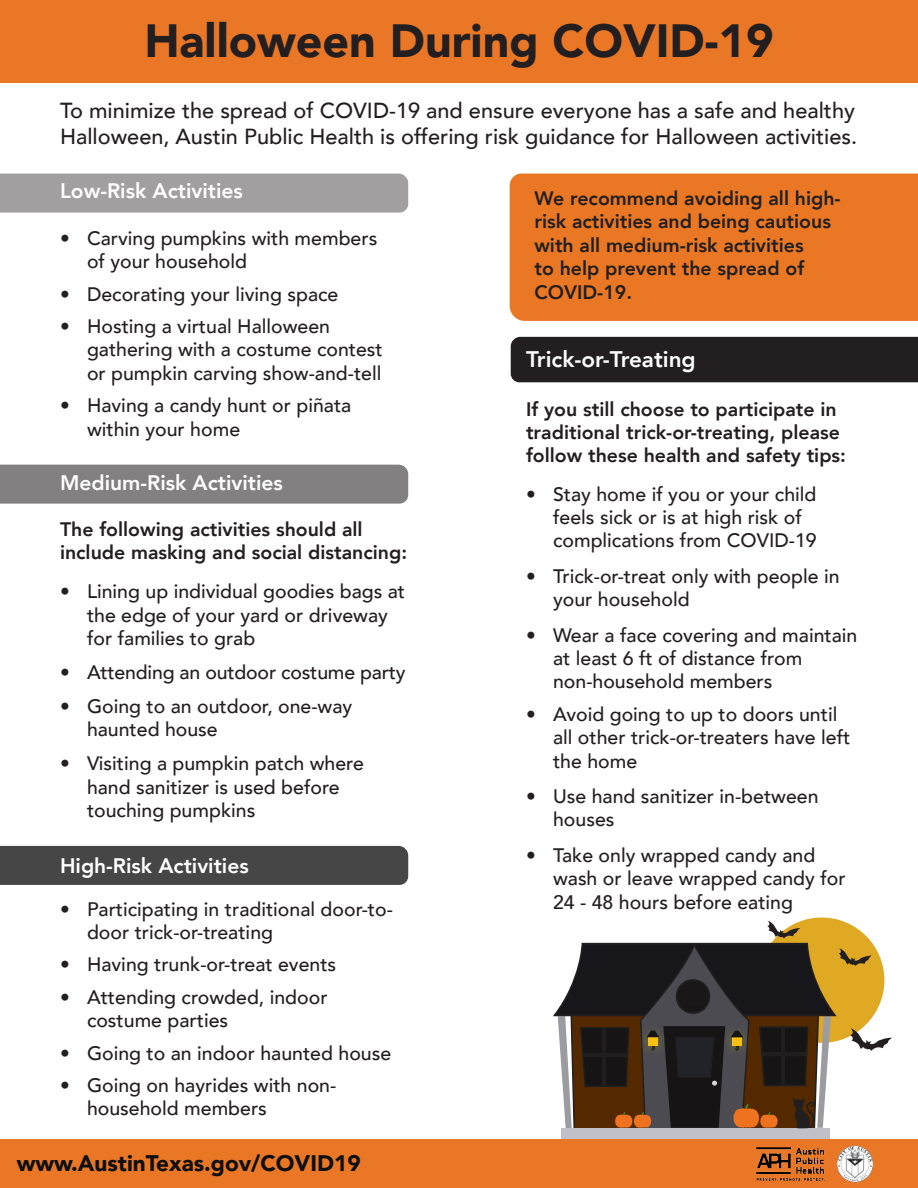
<style>
.page{position:relative;width:918px;height:1188px;background:#fff}
.page>*{position:absolute;margin:0;border:0;box-sizing:border-box;transform-origin:0 0}
.t1{font:900 46.5px "Avenir";color:#231f20}
.t2{font:900 22.5px "Avenir";color:#0f0f0f}
.t3{font:800 22.5px "Avenir";color:#fff}
.t4{font:500 21.75px/26.1px "Avenir";color:#231f20}
.t5{font:800 21px "Avenir";color:#fff}
.t6{font:500 19.5px/23.4px "Avenir";color:#231f20}
.t7{font:800 19.5px/23.4px "Avenir";color:#231f20}
</style>
<div class="page">
<div style="left:0;top:0;width:918px;height:82px;background:#e97726"></div>
<div style="left:0;top:174px;width:408px;height:39px;background:#a29fa0"></div>
<div style="left:0;top:465px;width:408px;height:39px;background:#828081"></div>
<div style="left:510px;top:174px;width:408px;height:147px;background:#ea7724"></div>
<div style="left:0;top:846px;width:408px;height:39px;background:#474646"></div>
<div style="left:511px;top:337px;width:407px;height:45px;background:#231f20"></div>
<div style="left:561px;top:1128px;width:268px;height:11px;background:#c1c0c8"></div>
<svg style="left:553px;top:921px;width:339px;height:211px"></svg>
<div style="left:0;top:1139px;width:918px;height:49px;background:#e97726"></div>
<img style="left:836px;top:1145px;width:38px;height:38px">
<img style="left:757px;top:1147px;width:67px;height:33px">
<p class="t1" style="left:144px;top:1px;width:631px">Halloween During COVID-19</p>
<p class="t4" style="left:60px;top:96px;width:799px">To minimize the spread of COVID-19 and ensure everyone has a safe and healthy<br>Halloween, Austin Public Health is offering risk guidance for Halloween activities.</p>
<p class="t5" style="left:60px;top:175px;width:184px">Low-Risk Activities</p>
<p class="t6" style="left:87px;top:225px;width:292px;text-indent:-27px">• Carving pumpkins with members of your household</p>
<p class="t6" style="left:60px;top:281px;width:280px">• Decorating your living space</p>
<p class="t6" style="left:87px;top:313px;width:297px;text-indent:-27px">• Hosting a virtual Halloween gathering with a costume contest or pumpkin carving show-and-tell</p>
<p class="t6" style="left:87px;top:393px;width:266px;text-indent:-27px">• Having a candy hunt or piñata within your home</p>
<p class="t5" style="left:60px;top:466px;width:224px">Medium-Risk Activities</p>
<p class="t7" style="left:60px;top:517px;width:349px">The following activities should all include masking and social distancing:</p>
<p class="t6" style="left:87px;top:579px;width:320px;text-indent:-27px">• Lining up individual goodies bags at the edge of your yard or driveway for families to grab</p>
<p class="t6" style="left:60px;top:659px;width:347px">• Attending an outdoor costume party</p>
<p class="t6" style="left:87px;top:693px;width:267px;text-indent:-27px">• Going to an outdoor, one-way haunted house</p>
<p class="t6" style="left:87px;top:751px;width:279px;text-indent:-27px">• Visiting a pumpkin patch where hand sanitizer is used before touching pumpkins</p>
<p class="t5" style="left:60px;top:849px;width:190px">High-Risk Activities</p>
<p class="t6" style="left:87px;top:896px;width:307px;text-indent:-27px">• Participating in traditional door-to&shy;door trick-or-treating</p>
<p class="t6" style="left:60px;top:952px;width:278px">• Having trunk-or-treat events</p>
<p class="t6" style="left:87px;top:984px;width:242px;text-indent:-27px">• Attending crowded, indoor costume parties</p>
<p class="t6" style="left:60px;top:1040px;width:333px">• Going to an indoor haunted house</p>
<p class="t6" style="left:87px;top:1073px;width:251px;text-indent:-27px">• Going on hayrides with non&shy;household members</p>
<p class="t2" style="left:17px;top:1144px;width:346px">www.AustinTexas.gov/COVID19</p>
<p class="t7" style="left:534px;top:187px;width:308px">We recommend avoiding all high&shy;risk activities and being cautious with all medium-risk activities<br>to help prevent the spread of<br>COVID-19.</p>
<p class="t3" style="left:526px;top:341px;width:171px">Trick-or-Treating</p>
<p class="t7" style="left:526px;top:397px;width:322px">If you still choose to participate in traditional trick-or-treating, please follow these health and safety tips:</p>
<p class="t6" style="left:526px;top:481px;width:292px">• Stay home if you or your child</p>
<p class="t6" style="left:553px;top:504px;width:265px">feels sick or is at high risk of complications from COVID-19</p>
<p class="t6" style="left:553px;top:563px;width:288px;text-indent:-27px">• Trick-or-treat only with people in your household</p>
<p class="t6" style="left:553px;top:622px;width:306px;text-indent:-27px">• Wear a face covering and maintain at least 6 ft of distance from non-household members</p>
<p class="t6" style="left:553px;top:701px;width:299px;text-indent:-27px">• Avoid going to up to doors until all other trick-or-treaters have left the home</p>
<p class="t6" style="left:553px;top:783px;width:267px;text-indent:-27px">• Use hand sanitizer in-between houses</p>
<p class="t6" style="left:553px;top:842px;width:294px;text-indent:-27px">• Take only wrapped candy and wash or leave wrapped candy for<br>24 - 48 hours before eating</p>
</div>
